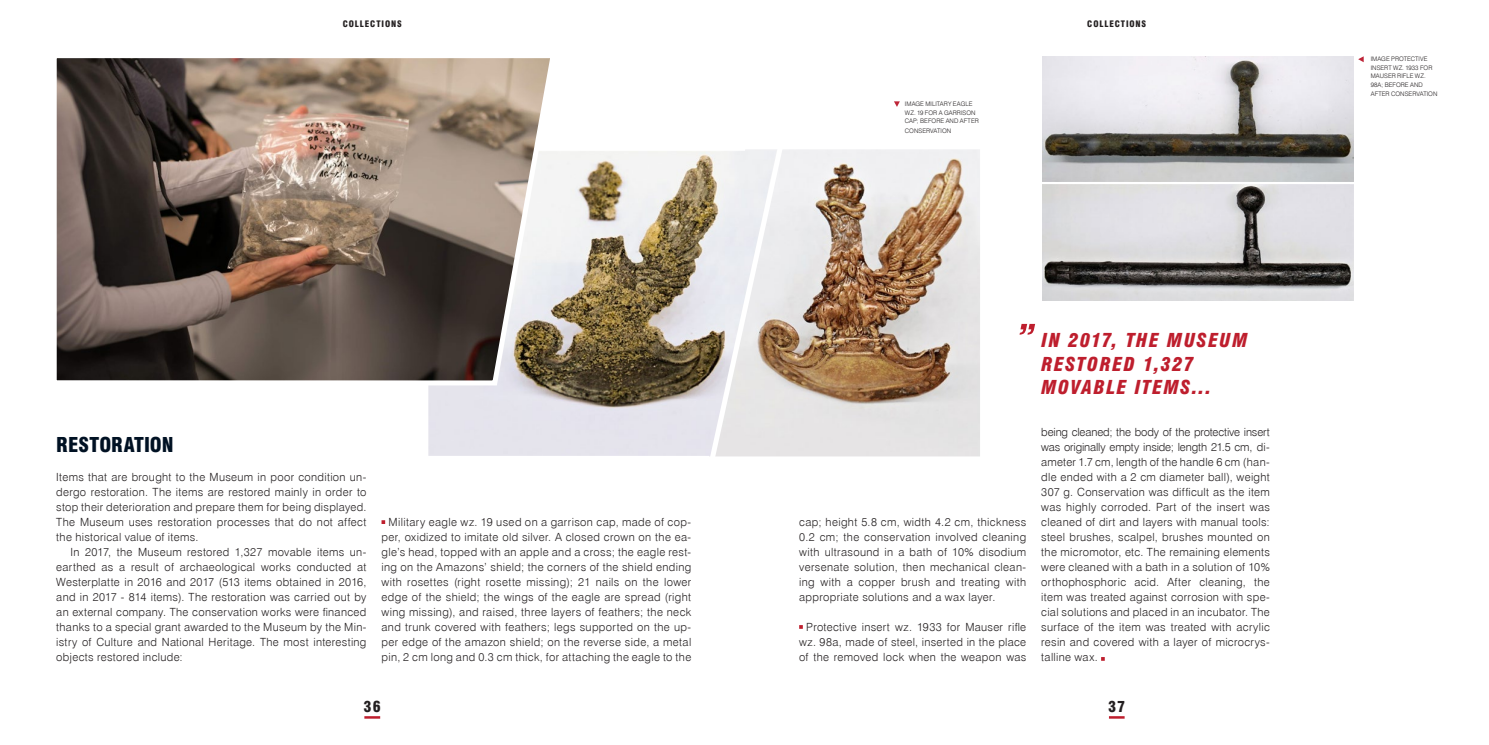
<style>
.page{position:relative;width:1489px;height:745px;background:#fff}
.page>*{position:absolute;margin:0;border:0;box-sizing:border-box;transform-origin:0 0}
.t1{font:20px "Swis 721 Blk Cn EU";letter-spacing:.005em;color:#001123}
.t2{font:italic 18.75px/23.8px "Swis 721 Blk Cn EU";letter-spacing:.085em;color:#be1e2d}
.t3{font:15px "Swis 721 Blk Cn EU";color:#231f20}
.t4{font:11.25px/15px "Swis 721 Lt EU";letter-spacing:.03em;color:#231f20;text-align:justify}
.t5{font:8.75px "Swis 721 Blk Cn EU";letter-spacing:.095em;color:#231f20}
.t6{font:6.25px/8.8px "Swis 721 Lt EU";letter-spacing:.01em;color:#231f20}
</style>
<div class="page">
<img style="left:1042px;top:185px;width:311px;height:115px">
<img style="left:1042px;top:56px;width:311px;height:125px">
<img style="left:796px;top:149px;width:184px;height:307px">
<img style="left:428px;top:151px;width:277px;height:304px">
<hr style="left:364px;top:715px;width:16px;height:3px;background:#be1e2d">
<svg style="left:56px;top:58px;width:503px;height:330px;background:#7d6e64"></svg>
<svg style="left:705px;top:149px;width:91px;height:308px"></svg>
<hr style="left:1108px;top:715px;width:16px;height:3px;background:#be1e2d">
<svg style="left:1019px;top:324px;width:16px;height:10px"></svg>
<svg style="left:1358px;top:56px;width:5px;height:6px"></svg>
<svg style="left:894px;top:101px;width:5px;height:6px"></svg>
<svg style="left:381px;top:520px;width:4px;height:3px"></svg>
<p class="t5" style="left:343px;top:18px;width:60px">COLLECTIONS</p>
<p class="t5" style="left:1087px;top:18px;width:60px">COLLECTIONS</p>
<h1 class="t1" style="left:56px;top:432px;width:119px">RESTORATION</h1>
<p class="t4" style="left:56px;top:469px;width:312px">Items that are brought to the Museum in poor condition un&shy;dergo restoration. The items are restored mainly in order to stop their deterioration and prepare them for being displayed.<br>The Museum uses restoration processes that do not affect the historical value of items.</p>
<p class="t4" style="left:56px;top:544px;width:312px;text-indent:14px">In 2017, the Museum restored 1,327 movable items un&shy;earthed as a result of archaeological works conducted at Westerplatte in 2016 and 2017 (513 items obtained in 2016, and in 2017 - 814 items). The restoration was carried out by an external company. The conservation works were financed thanks to a special grant awarded to the Museum by the Min&shy;istry of Culture and National Heritage. The most interesting objects restored include:</p>
<h3 class="t3" style="left:363px;top:696px;width:19px">36</h3>
<p class="t4" style="left:381px;top:514px;width:311px;text-indent:7px">Military eagle wz. 19 used on a garrison cap, made of cop&shy;per, oxidized to imitate old silver. A closed crown on the ea&shy;gle’s head, topped with an apple and a cross; the eagle rest&shy;ing on the Amazons’ shield; the corners of the shield ending with rosettes (right rosette missing); 21 nails on the lower edge of the shield; the wings of the eagle are spread (right wing missing), and raised, three layers of feathers; the neck and trunk covered with feathers; legs supported on the up&shy;per edge of the amazon shield; on the reverse side, a metal pin, 2 cm long and 0.3 cm thick, for attaching the eagle to the</p>
<p class="t6" style="left:904px;top:99px;width:75px">IMAGE MILITARY EAGLE<br>WZ. 19 FOR A GARRISON<br>CAP; BEFORE AND AFTER</p>
<p class="t6" style="left:904px;top:127px;width:48px">CONSERVATION</p>
<p class="t4" style="left:799px;top:514px;width:228px">cap; height 5.8 cm, width 4.2 cm, thickness 0.2 cm; the conservation involved cleaning with ultrasound in a bath of 10% disodium versenate solution, then mechanical clean&shy;ing with a copper brush and treating with appropriate solutions and a wax layer.</p>
<p class="t4" style="left:799px;top:619px;width:228px;text-indent:7px">Protective insert wz. 1933 for Mauser rifle wz. 98a, made of steel, inserted in the place of the removed lock when the weapon was</p>
<h2 class="t2" style="left:1041px;top:329px;width:207px">IN 2017, THE MUSEUM<br>RESTORED 1,327<br>MOVABLE ITEMS...</h2>
<p class="t4" style="left:1041px;top:424px;width:230px">being cleaned; the body of the protective insert was originally empty inside; length 21.5 cm, di&shy;ameter 1.7 cm, length of the handle 6 cm (han&shy;dle ended with a 2 cm diameter ball), weight 307 g. Conservation was difficult as the item was highly corroded. Part of the insert was cleaned of dirt and layers with manual tools: steel brushes, scalpel, brushes mounted on the micromotor, etc. The remaining elements were cleaned with a bath in a solution of 10% orthophosphoric acid. After cleaning, the item was treated against corrosion with spe&shy;cial solutions and placed in an incubator. The surface of the item was treated with acrylic resin and covered with a layer of microcrys&shy;talline wax.</p>
<h3 class="t3" style="left:1108px;top:696px;width:19px">37</h3>
<p class="t6" style="left:1370px;top:54px;width:68px">IMAGE PROTECTIVE<br>INSERT WZ. 1933 FOR<br>MAUSER RIFLE WZ.<br>98A; BEFORE AND<br>AFTER CONSERVATION</p>
</div>
